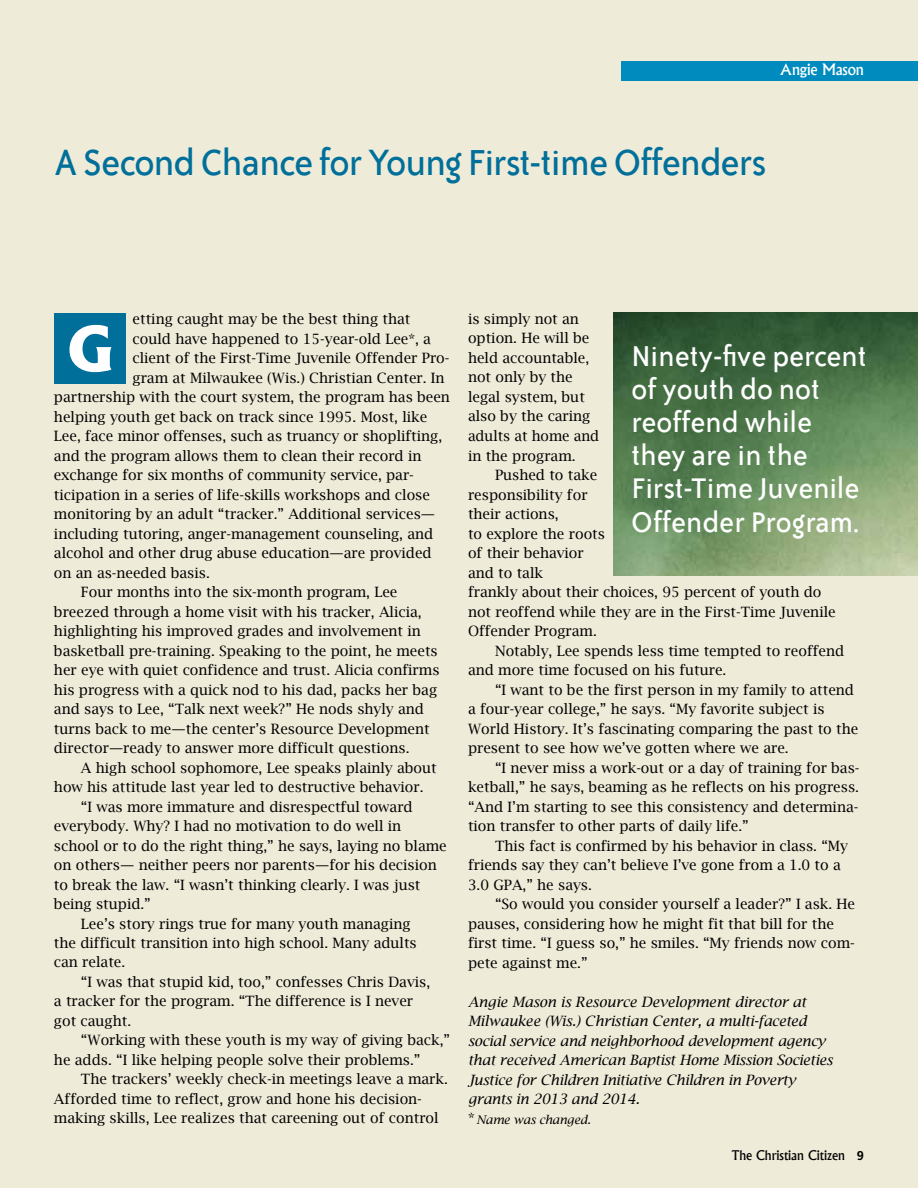
<style>
.page{position:relative;width:918px;height:1188px;background:#efebd9}
.page>*{position:absolute;margin:0;border:0;box-sizing:border-box;transform-origin:0 0}
.t1{font:800 59.85px "Albertus";color:#fff}
.t2{font:42px "Bailey Sans ITC";letter-spacing:-.02em;color:#006f9a}
.t3{font:33px/33.3px "Bailey Sans ITC";color:#fff}
.t4{font:500 15px "Albertus";letter-spacing:-.01em;color:#fff}
.t5{font:14.25px/19.5px "Lucida Bright";color:#000}
.t6{font:italic 14.25px/19.5px "Lucida Bright";letter-spacing:-.01em;color:#000}
.t7{font:500 12.75px "Albertus";color:#000}
.t8{font:italic 12px "Lucida Bright";letter-spacing:-.01em;color:#000}
.s1{font-style:normal;font-size:14.25px}
.s2{font-family:"Frutiger";font-weight:700}
</style>
<div class="page">
<div style="left:621px;top:61px;width:297px;height:19px;background:#008bbf"></div>
<div style="left:54px;top:313px;width:72px;height:71px;background:#006f9a"></div>
<img style="left:613px;top:312px;width:305px;height:264px">
<p class="t4" style="left:780px;top:60px;width:85px">Angie Mason</p>
<h2 class="t2" style="left:54px;top:140px;width:715px">A Second Chance for Young First-time Offenders</h2>
<p class="t5" style="left:133px;top:309px;width:279px">etting caught may be the best thing that</p>
<p class="t5" style="left:133px;top:329px;width:300px">could have happened to 15-year-old Lee*, a</p>
<p class="t5" style="left:133px;top:348px;width:318px">client of the First-Time Juvenile Offender Pro-</p>
<p class="t5" style="left:133px;top:368px;width:314px">gram at Milwaukee (Wis.) Christian Center. In</p>
<p class="t5" style="left:54px;top:387px;width:398px">partnership with the court system, the program has been</p>
<p class="t5" style="left:54px;top:407px;width:375px">helping youth get back on track since 1995. Most, like</p>
<p class="t5" style="left:54px;top:426px;width:390px">Lee, face minor offenses, such as truancy or shoplifting,</p>
<p class="t5" style="left:54px;top:446px;width:369px">and the program allows them to clean their record in</p>
<p class="t5" style="left:54px;top:465px;width:361px">exchange for six months of community service, par-</p>
<p class="t5" style="left:54px;top:485px;width:378px">ticipation in a series of life-skills workshops and close</p>
<p class="t5" style="left:54px;top:504px;width:383px">monitoring by an adult “tracker.” Additional services—</p>
<p class="t5" style="left:54px;top:524px;width:381px">including tutoring, anger-management counseling, and</p>
<p class="t5" style="left:54px;top:543px;width:379px">alcohol and other drug abuse education—are provided</p>
<p class="t5" style="left:54px;top:563px;width:157px">on an as-needed basis.</p>
<p class="t5" style="left:81px;top:582px;width:318px">Four months into the six-month program, Lee</p>
<p class="t5" style="left:54px;top:602px;width:369px">breezed through a home visit with his tracker, Alicia,</p>
<p class="t5" style="left:54px;top:621px;width:368px">highlighting his improved grades and involvement in</p>
<p class="t5" style="left:54px;top:641px;width:385px">basketball pre-training. Speaking to the point, he meets</p>
<p class="t5" style="left:54px;top:660px;width:387px">her eye with quiet confidence and trust. Alicia confirms</p>
<p class="t5" style="left:54px;top:680px;width:385px">his progress with a quick nod to his dad, packs her bag</p>
<p class="t5" style="left:54px;top:699px;width:372px">and says to Lee, “Talk next week?” He nods shyly and</p>
<p class="t5" style="left:54px;top:719px;width:377px">turns back to me—the center’s Resource Development</p>
<p class="t5" style="left:54px;top:738px;width:357px">director—ready to answer more difficult questions.</p>
<p class="t5" style="left:81px;top:758px;width:357px">A high school sophomore, Lee speaks plainly about</p>
<p class="t5" style="left:54px;top:777px;width:371px">how his attitude last year led to destructive behavior.</p>
<p class="t5" style="left:81px;top:797px;width:333px">“I was more immature and disrespectful toward</p>
<p class="t5" style="left:54px;top:816px;width:349px">everybody. Why? I had no motivation to do well in</p>
<p class="t5" style="left:54px;top:836px;width:394px">school or to do the right thing,” he says, laying no blame</p>
<p class="t5" style="left:54px;top:855px;width:384px">on others— neither peers nor parents—for his decision</p>
<p class="t5" style="left:54px;top:875px;width:368px">to break the law. “I wasn’t thinking clearly. I was just</p>
<p class="t5" style="left:54px;top:894px;width:98px">being stupid.”</p>
<p class="t5" style="left:81px;top:914px;width:331px">Lee’s story rings true for many youth managing</p>
<p class="t5" style="left:54px;top:933px;width:364px">the difficult transition into high school. Many adults</p>
<p class="t5" style="left:54px;top:953px;width:73px">can relate.</p>
<p class="t5" style="left:81px;top:972px;width:351px">“I was that stupid kid, too,” confesses Chris Davis,</p>
<p class="t5" style="left:54px;top:992px;width:361px">a tracker for the program. “The difference is I never</p>
<p class="t5" style="left:54px;top:1011px;width:79px">got caught.</p>
<p class="t5" style="left:81px;top:1031px;width:370px">“Working with these youth is my way of giving back,”</p>
<p class="t5" style="left:54px;top:1050px;width:368px">he adds. “I like helping people solve their problems.”</p>
<p class="t5" style="left:81px;top:1070px;width:368px">The trackers’ weekly check-in meetings leave a mark.</p>
<p class="t5" style="left:54px;top:1089px;width:369px">Afforded time to reflect, grow and hone his decision-</p>
<p class="t5" style="left:54px;top:1109px;width:386px">making skills, Lee realizes that careening out of control</p>
<h1 class="t1" style="left:67px;top:311px;width:48px">G</h1>
<p class="t5" style="left:468px;top:309px;width:133px">is simply not an option. He will be held accountable, not only by the legal system, but also by the caring adults at home and in the program.</p>
<p class="t5" style="left:468px;top:465px;width:369px;text-indent:27px">Pushed to take<br>responsibility for<br>their actions,<br>to explore the roots<br>of their behavior<br>and to talk<br>frankly about their choices, 95 percent of youth do not reoffend while they are in the First-Time Juvenile<br>Offender Program.</p>
<p class="t5" style="left:468px;top:641px;width:378px;text-indent:27px">Notably, Lee spends less time tempted to reoffend and more time focused on his future.</p>
<p class="t5" style="left:468px;top:680px;width:392px;text-indent:27px">“I want to be the first person in my family to attend a four-year college,” he says. “My favorite subject is World History. It’s fascinating comparing the past to the present to see how we’ve gotten where we are.</p>
<p class="t5" style="left:468px;top:758px;width:393px;text-align:justify;text-indent:27px">“I never miss a work-out or a day of training for bas&shy;ketball,” he says, beaming as he reflects on his progress. “And I’m starting to see this consistency and determina&shy;tion transfer to other parts of daily life.”</p>
<p class="t5" style="left:468px;top:836px;width:382px;text-indent:27px">This fact is confirmed by his behavior in class. “My friends say they can’t believe I’ve gone from a 1.0 to a<br>3.0 GPA,” he says.</p>
<p class="t5" style="left:468px;top:894px;width:389px;text-indent:27px">“So would you consider yourself a leader?” I ask. He pauses, considering how he might fit that bill for the first time. “I guess so,” he smiles. “My friends now com&shy;pete against me.”</p>
<p class="t6" style="left:468px;top:992px;width:366px">Angie Mason is Resource Development director at Milwaukee (Wis.) Christian Center, a multi-faceted social service and neighborhood development agency that received American Baptist Home Mission Societies Justice for Children Initiative Children in Poverty grants in 2013 and 2014.</p>
<p class="t8" style="left:468px;top:1113px;width:124px"><span class="s1">*</span>Name was changed.</p>
<h3 class="t3" style="left:632px;top:340px;width:236px">Ninety-five percent of youth do not reoffend while they are in the<br>First-Time Juvenile<br>Offender Program.</h3>
<p class="t7" style="left:731px;top:1147px;width:134px">The Christian Citizen <span class="s2">9</span></p>
</div>
